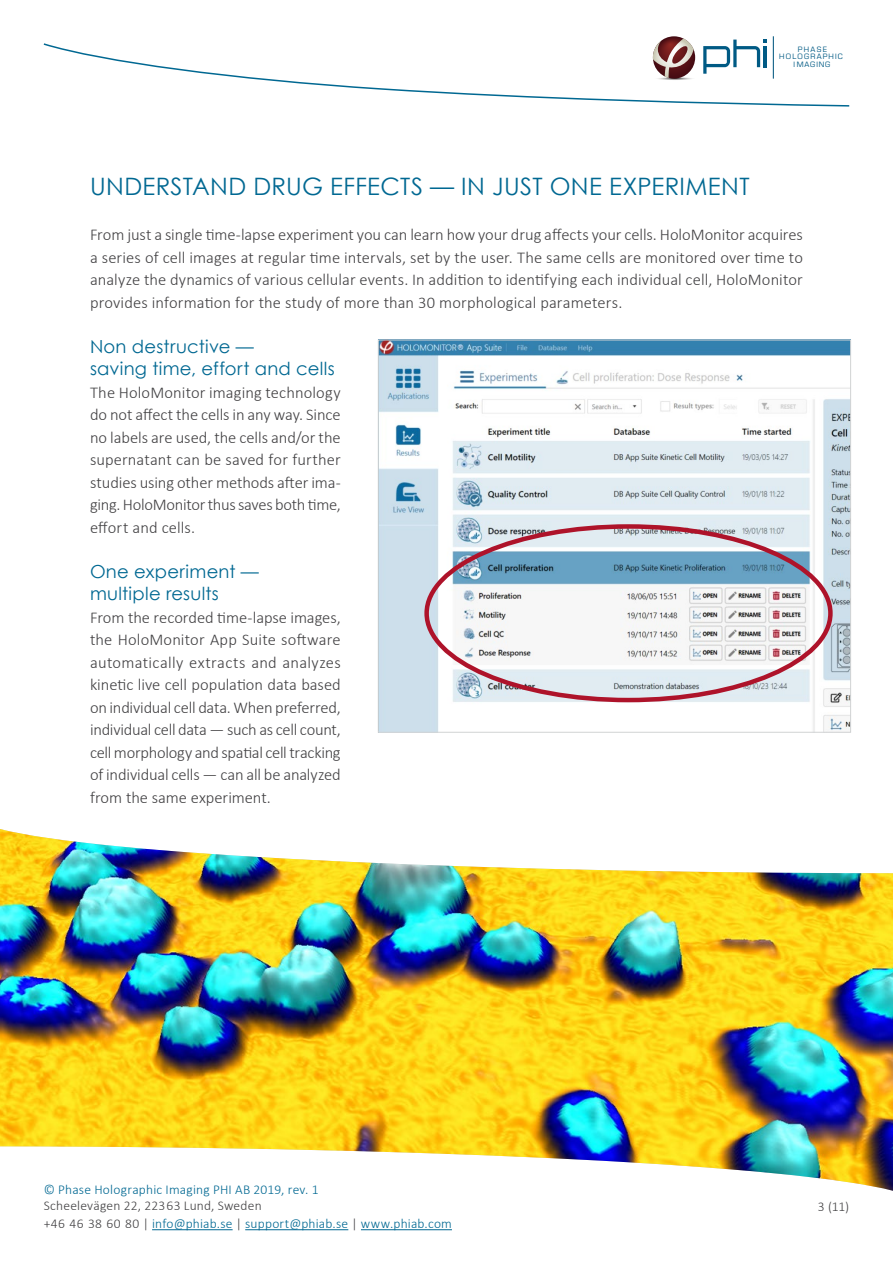
<style>
.page{position:relative;width:893px;height:1263px;background:#fff}
.page>*{position:absolute;margin:0;border:0;box-sizing:border-box;transform-origin:0 0}
.t1{font:24px "Century Gothic";letter-spacing:.015em;color:#006892}
.t2{font:18px/22.5px "Century Gothic";letter-spacing:.015em;color:#006892}
.t3{font:300 16.5px/22.5px "Calibri";color:#414042;text-align:justify}
.t4{font:300 13.5px/18px "Calibri";letter-spacing:.015em;color:#414042}
.t5{font:300 13.5px "Calibri";letter-spacing:.015em;color:#006892}
.t6{font:8.1px/7.8px "Eurostile";letter-spacing:.15em;color:#005a84;text-align:center}
.s1{color:#006892}
</style>
<div class="page">
<svg style="left:43px;top:42px;width:807px;height:65px"></svg>
<svg style="left:703px;top:40px;width:64px;height:34px"></svg>
<svg style="left:653px;top:36px;width:42px;height:43px"></svg>
<svg style="left:652px;top:39px;width:45px;height:42px"></svg>
<hr style="left:773px;top:36px;width:1px;height:43px;background:#005a84">
<hr style="left:152px;top:1229px;width:81px;height:1px;background:#006892">
<hr style="left:245px;top:1229px;width:103px;height:1px;background:#006892">
<hr style="left:361px;top:1229px;width:91px;height:1px;background:#006892">
<img style="left:0;top:829px;width:893px;height:362px">
<img style="left:380px;top:342px;width:469px;height:389px">
<p class="t6" style="left:779px;top:45px;width:65px">PHASE<br>HOLOGRAPHIC<br>IMAGING</p>
<h1 class="t1" style="left:90px;top:170px;width:661px">UNDERSTAND DRUG EFFECTS — IN JUST ONE EXPERIMENT</h1>
<p class="t3" style="left:90px;top:223px;width:714px">From just a single time-lapse experiment you can learn how your drug affects your cells. HoloMonitor acquires a series of cell images at regular time intervals, set by the user. The same cells are monitored over time to analyze the dynamics of various cellular events. In addition to identifying each individual cell, HoloMonitor provides information for the study of more than 30 morphological parameters.</p>
<p class="t2" style="left:90px;top:334px;width:246px">Non destructive —<br>saving time, effort and cells</p>
<p class="t3" style="left:90px;top:381px;width:252px">The HoloMonitor imaging technology do not affect the cells in any way. Since no labels are used, the cells and/or the supernatant can be saved for further studies using other methods after ima&shy;ging. HoloMonitor thus saves both time, effort and cells.</p>
<p class="t2" style="left:90px;top:559px;width:170px">One experiment — multiple results</p>
<p class="t3" style="left:90px;top:606px;width:252px">From the recorded time-lapse images, the HoloMonitor App Suite software automatically extracts and analyzes kinetic live cell population data based on individual cell data. When preferred, individual cell data — such as cell count, cell morphology and spatial cell tracking of individual cells — can all be analyzed from the same experiment.</p>
<p class="t5" style="left:44px;top:1181px;width:276px">© Phase Holographic Imaging PHI AB 2019, rev. 1</p>
<p class="t4" style="left:44px;top:1196px;width:410px">Scheelevägen 22, 223 63 Lund, Sweden<br>+46 46 38 60 80 | <span class="s1">info@phiab.se</span> | <span class="s1">support@phiab.se</span> | <span class="s1">www.phiab.com</span></p>
<p class="t4" style="left:818px;top:1197px;width:33px">3 (11)</p>
</div>
